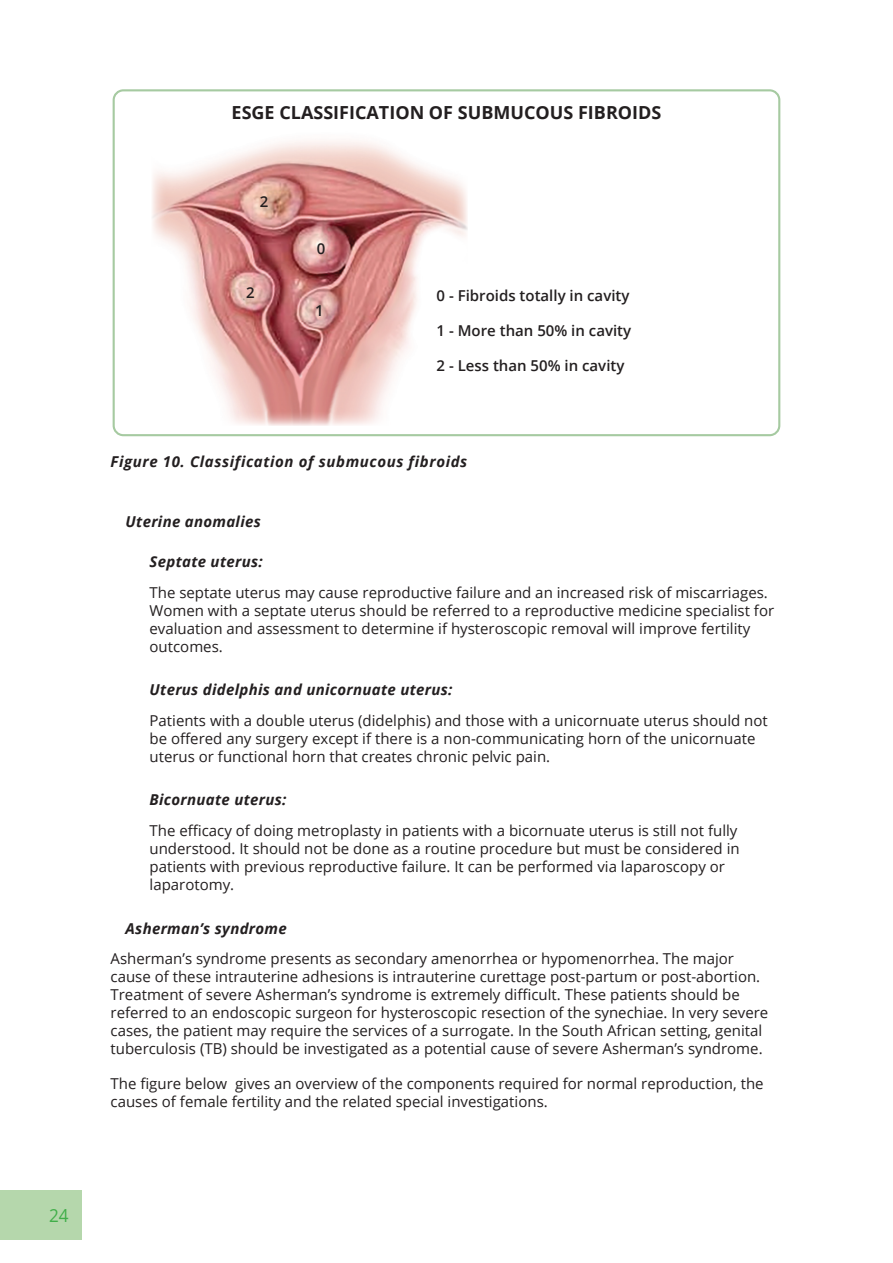
<style>
.page{position:relative;width:893px;height:1263px;background:#fff}
.page>*{position:absolute;margin:0;border:0;box-sizing:border-box;transform-origin:0 0}
.Normal_text_Bold{font:700 18px "Open Sans";color:#231f20}
.t1{font:18px "Open Sans";color:#40ae49;scale:.95 1}
.Normal_text_indent{font:15px/18px "Open Sans";color:#231f20}
.Normal_text{font:15px/18px "Open Sans";color:#231f20}
.Heading_5{font:italic 700 15px "Open Sans";letter-spacing:.02em;color:#231f20}
.Diagram_Text_centere{font:600 15px "Open Sans";color:#231f20}
.Table_Figure_Heading{font:italic 700 15px "Open Sans";letter-spacing:.04em;color:#231f20}
</style>
<div class="page">
<div style="left:0;top:1190px;width:93px;height:50px;background:#b5d7ac"></div>
<img style="left:152px;top:141px;width:316px;height:284px">
<div style="left:113px;top:89px;width:667px;height:347px;border:2px solid #a6caa1;border-radius:10px"></div>
<div style="left:82px;top:1185px;width:712px;height:61px;background:#fff"></div>
<p class="t1" style="left:49px;top:1203px;width:22px">24</p>
<p class="Normal_text_Bold" style="left:232px;top:100px;width:431px">ESGE CLASSIFICATION OF SUBMUCOUS FIBROIDS</p>
<p class="Diagram_Text_centere" style="left:260px;top:191px;width:10px">2</p>
<p class="Diagram_Text_centere" style="left:246px;top:282px;width:10px">2</p>
<p class="Diagram_Text_centere" style="left:317px;top:238px;width:10px">0</p>
<p class="Diagram_Text_centere" style="left:315px;top:300px;width:10px">1</p>
<p class="Diagram_Text_centere" style="left:437px;top:285px;width:194px">0 - Fibroids totally in cavity</p>
<p class="Diagram_Text_centere" style="left:437px;top:320px;width:196px">1 - More than 50% in cavity</p>
<p class="Diagram_Text_centere" style="left:437px;top:355px;width:189px">2 - Less than 50% in cavity</p>
<p class="Table_Figure_Heading" style="left:111px;top:451px;width:358px">Figure 10. Classification of submucous fibroids</p>
<p class="Heading_5" style="left:126px;top:511px;width:137px">Uterine anomalies</p>
<p class="Heading_5" style="left:150px;top:551px;width:115px">Septate uterus:</p>
<p class="Normal_text_indent" style="left:150px;top:583px;width:626px">The septate uterus may cause reproductive failure and an increased risk of miscarriages.<br>Women with a septate uterus should be referred to a reproductive medicine specialist for evaluation and assessment to determine if hysteroscopic removal will improve fertility outcomes.</p>
<p class="Heading_5" style="left:150px;top:679px;width:304px">Uterus didelphis and unicornuate uterus:</p>
<p class="Normal_text_indent" style="left:150px;top:711px;width:620px">Patients with a double uterus (didelphis) and those with a unicornuate uterus should not be offered any surgery except if there is a non-communicating horn of the unicornuate uterus or functional horn that creates chronic pelvic pain.</p>
<p class="Heading_5" style="left:150px;top:789px;width:138px">Bicornuate uterus:</p>
<p class="Normal_text_indent" style="left:150px;top:821px;width:592px">The efficacy of doing metroplasty in patients with a bicornuate uterus is still not fully understood. It should not be done as a routine procedure but must be considered in patients with previous reproductive failure. It can be performed via laparoscopy or laparotomy.</p>
<p class="Heading_5" style="left:126px;top:917px;width:163px">Asherman’s syndrome</p>
<p class="Normal_text" style="left:111px;top:949px;width:659px">Asherman’s syndrome presents as secondary amenorrhea or hypomenorrhea. The major cause of these intrauterine adhesions is intrauterine curettage post-partum or post-abortion.<br>Treatment of severe Asherman’s syndrome is extremely difficult. These patients should be referred to an endoscopic surgeon for hysteroscopic resection of the synechiae. In very severe cases, the patient may require the services of a surrogate. In the South African setting, genital tuberculosis (TB) should be investigated as a potential cause of severe Asherman’s syndrome.</p>
<p class="Normal_text" style="left:111px;top:1074px;width:655px">The figure below gives an overview of the components required for normal reproduction, the causes of female fertility and the related special investigations.</p>
</div>
